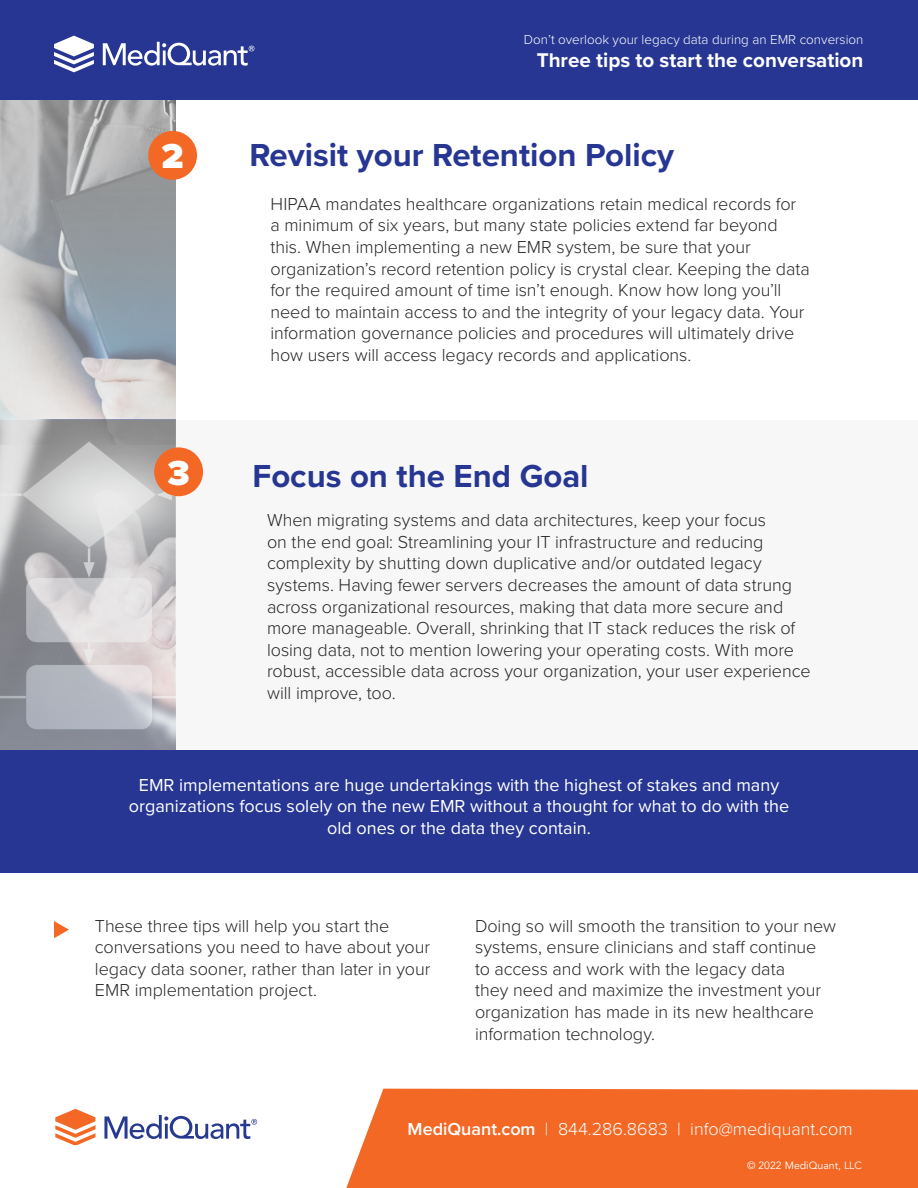
<style>
.page{position:relative;width:918px;height:1188px;background:#fff}
.page>*{position:absolute;margin:0;border:0;box-sizing:border-box;transform-origin:0 0}
.t1{font:900 36px "Proxima Nova";color:#fff}
.Step_Title{font:700 33px "Proxima Nova";color:#263692}
.Subtitle{font:700 20.7px "Proxima Nova";color:#fff}
.Subtitle-2{font:300 18px/21.6px "Proxima Nova";letter-spacing:-.005em;color:#262626}
.Body{font:18px/21.6px "Proxima Nova";color:#fff;text-align:center}
.t2{font:300 18px "Proxima Nova";color:#fff}
.Subtitle-3{font:300 13.35px "Proxima Nova";color:#fff}
.t3{font:10.5px "Avenir";color:#fff}
.s1{font-weight:600}
</style>
<div class="page">
<div style="left:0;top:750px;width:918px;height:122px;background:#263692"></div>
<div style="left:176px;top:420px;width:742px;height:330px;background:#f7f7f7"></div>
<svg style="left:0;top:99px;width:176px;height:321px"></svg>
<svg style="left:0;top:420px;width:175px;height:330px"></svg>
<div style="left:148px;top:131px;width:49px;height:49px;background:#f36824;border-radius:50%"></div>
<div style="left:154px;top:447px;width:49px;height:49px;background:#f36824;border-radius:50%"></div>
<div style="left:0;top:0;width:918px;height:99px;background:#263692"></div>
<svg style="left:54px;top:36px;width:40px;height:36px"></svg>
<svg style="left:103px;top:42px;width:151px;height:24px"></svg>
<div style="left:346px;top:1089px;width:572px;height:99px;background:#f36824"></div>
<svg style="left:55px;top:1109px;width:41px;height:36px"></svg>
<svg style="left:104px;top:1115px;width:153px;height:24px"></svg>
<svg style="left:54px;top:921px;width:15px;height:17px"></svg>
<p class="Subtitle-3" style="left:524px;top:30px;width:341px">Don’t overlook your legacy data during an EMR conversion</p>
<p class="t1" style="left:162px;top:129px;width:24px">2</p>
<p class="t1" style="left:168px;top:446px;width:24px">3</p>
<p class="Subtitle" style="left:537px;top:45px;width:328px">Three tips to start the conversation</p>
<p class="Step_Title" style="left:249px;top:130px;width:426px">Revisit your Retention Policy</p>
<p class="Subtitle-2" style="left:270px;top:192px;width:541px">HIPAA mandates healthcare organizations retain medical records for a minimum of six years, but many state policies extend far beyond this. When implementing a new EMR system, be sure that your organization’s record retention policy is crystal clear. Keeping the data for the required amount of time isn’t enough. Know how long you’ll need to maintain access to and the integrity of your legacy data. Your information governance policies and procedures will ultimately drive how users will access legacy records and applications.</p>
<p class="Step_Title" style="left:253px;top:451px;width:338px">Focus on the End Goal</p>
<p class="Subtitle-2" style="left:267px;top:508px;width:545px">When migrating systems and data architectures, keep your focus<br>on the end goal: Streamlining your IT infrastructure and reducing complexity by shutting down duplicative and/or outdated legacy systems. Having fewer servers decreases the amount of data strung across organizational resources, making that data more secure and more manageable. Overall, shrinking that IT stack reduces the risk of losing data, not to mention lowering your operating costs. With more robust, accessible data across your organization, your user experience will improve, too.</p>
<p class="Body" style="left:129px;top:773px;width:662px">EMR implementations are huge undertakings with the highest of stakes and many organizations focus solely on the new EMR without a thought for what to do with the old ones or the data they contain.</p>
<p class="Subtitle-2" style="left:95px;top:914px;width:337px">These three tips will help you start the conversations you need to have about your legacy data sooner, rather than later in your EMR implementation project.</p>
<p class="Subtitle-2" style="left:475px;top:914px;width:363px">Doing so will smooth the transition to your new systems, ensure clinicians and staff continue<br>to access and work with the legacy data<br>they need and maximize the investment your organization has made in its new healthcare information technology.</p>
<p class="t2" style="left:408px;top:1115px;width:446px"><span class="s1">MediQuant.com</span> | 844.286.8683 | info@mediquant.com</p>
<p class="t3" style="left:747px;top:1159px;width:116px">© 2022 MediQuant, LLC</p>
</div>
